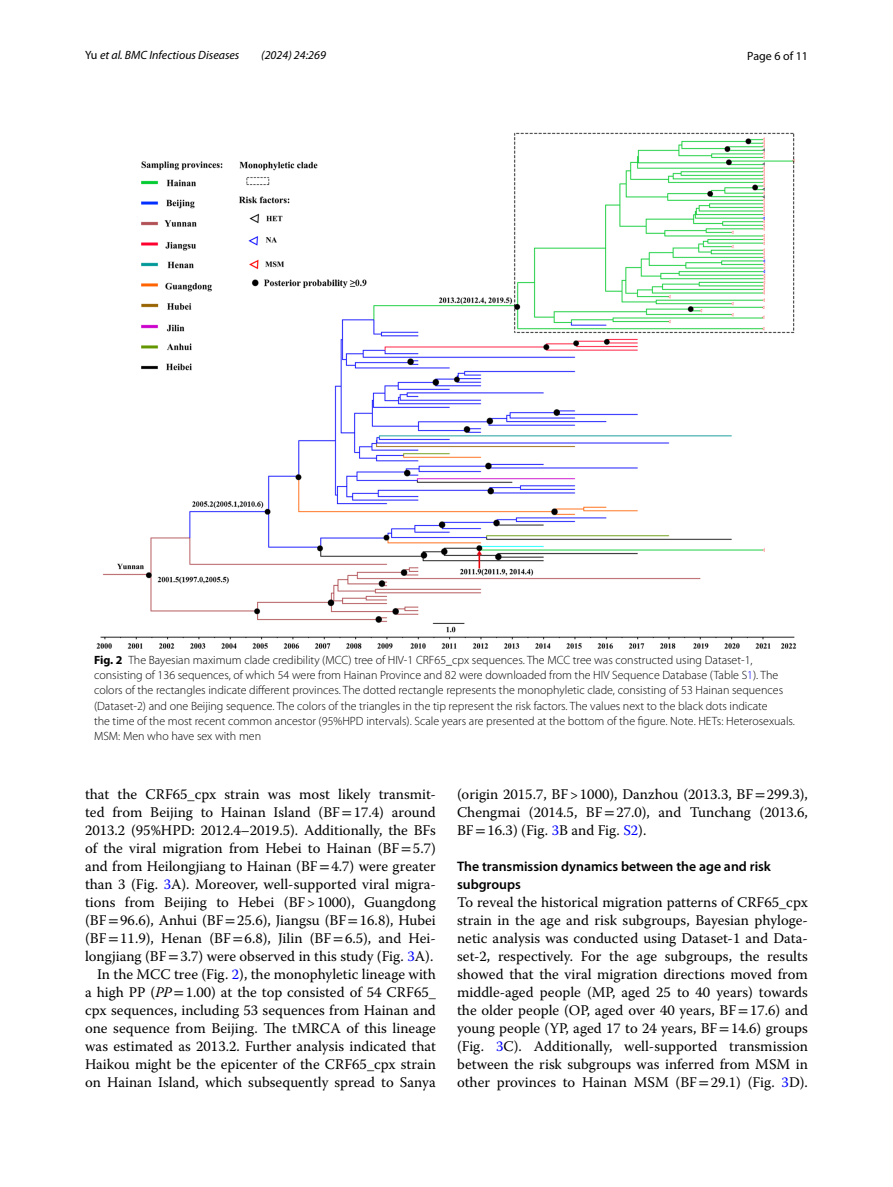
<style>
.page{position:relative;width:893px;height:1187px;background:#fff}
.page>*{position:absolute;margin:0;border:0;box-sizing:border-box;transform-origin:0 0}
.t1{font:14.7px/18px "Warnock Pro";color:#000;text-align:justify}
.t2{font:600 13.8px/18px "Myriad Pro";color:#000}
.t3{font:300 12px/15px "Myriad Pro";color:#000}
.t4{font:italic 12px "Myriad Pro";color:#000}
.t5{font:12px "Myriad Pro";color:#000}
.s1{font-style:normal}
.s2{font-weight:700}
.s3{color:#00f}
.s4{font-family:"STIX"}
.s5{font-style:italic}
</style>
<div class="page">
<img style="left:96px;top:133px;width:701px;height:516px">
<p class="t4" style="left:85px;top:48px;width:156px"><span class="s1">Yu</span> et al. BMC Infectious Diseases</p>
<p class="t4" style="left:261px;top:48px;width:66px">(2024) 24:269</p>
<p class="t5" style="left:747px;top:48px;width:62px">Page 6 of 11</p>
<p class="t3" style="left:94px;top:653px;width:702px"><span class="s2">Fig. 2</span> The Bayesian maximum clade credibility (MCC) tree of HIV-1 CRF65_cpx sequences. The MCC tree was constructed using Dataset-1, consisting of 136 sequences, of which 54 were from Hainan Province and 82 were downloaded from the HIV Sequence Database (Table S<span class="s3">1</span>). The colors of the rectangles indicate different provinces. The dotted rectangle represents the monophyletic clade, consisting of 53 Hainan sequences (Dataset-2) and one Beijing sequence. The colors of the triangles in the tip represent the risk factors. The values next to the black dots indicate<br>the time of the most recent common ancestor (95%HPD intervals). Scale years are presented at the bottom of the figure. Note. HETs: Heterosexuals.<br>MSM: Men who have sex with men</p>
<p class="t1" style="left:85px;top:785px;width:352px;text-align:right">that the CRF65_cpx strain was most likely transmit&shy;ted from Beijing to Hainan Island (BF<span class="s4">=</span>17.4) around 2013.2 (95%HPD: 2012.4–2019.5). Additionally, the BFs of the viral migration from Hebei to Hainan (BF<span class="s4">=</span>5.7) and from Heilongjiang to Hainan (BF<span class="s4">=</span>4.7) were greater than 3 (Fig. <span class="s3">3</span>A). Moreover, well-supported viral migra&shy;tions from Beijing to Hebei (BF&gt;1000), Guangdong (BF<span class="s4">=</span>96.6), Anhui (BF<span class="s4">=</span>25.6), Jiangsu (BF<span class="s4">=</span>16.8), Hubei (BF<span class="s4">=</span>11.9), Henan (BF<span class="s4">=</span>6.8), Jilin (BF<span class="s4">=</span>6.5), and Hei&shy;longjiang (BF<span class="s4">=</span>3.7) were observed in this study (Fig. <span class="s3">3</span>A).<br>In the MCC tree (Fig. <span class="s3">2</span>), the monophyletic lineage with<br>a high PP (<span class="s5">PP</span><span class="s4">=</span>1.00) at the top consisted of 54 CRF65_ cpx sequences, including 53 sequences from Hainan and one sequence from Beijing. The tMRCA of this lineage was estimated as 2013.2. Further analysis indicated that Haikou might be the epicenter of the CRF65_cpx strain on Hainan Island, which subsequently spread to Sanya</p>
<p class="t1" style="left:457px;top:785px;width:352px">(origin 2015.7, BF&gt;1000), Danzhou (2013.3, BF<span class="s4">=</span>299.3), Chengmai (2014.5, BF<span class="s4">=</span>27.0), and Tunchang (2013.6, BF<span class="s4">=</span>16.3) (Fig. <span class="s3">3</span>B and Fig. <span class="s3">S2</span>).</p>
<p class="t2" style="left:457px;top:857px;width:315px">The transmission dynamics between the age and risk subgroups</p>
<p class="t1" style="left:457px;top:893px;width:352px">To reveal the historical migration patterns of CRF65_cpx strain in the age and risk subgroups, Bayesian phyloge&shy;netic analysis was conducted using Dataset-1 and Data&shy;set-2, respectively. For the age subgroups, the results showed that the viral migration directions moved from middle-aged people (MP, aged 25 to 40 years) towards the older people (OP, aged over 40 years, BF<span class="s4">=</span>17.6) and young people (YP, aged 17 to 24 years, BF<span class="s4">=</span>14.6) groups (Fig. <span class="s3">3</span>C). Additionally, well-supported transmission between the risk subgroups was inferred from MSM in other provinces to Hainan MSM (BF<span class="s4">=</span>29.1) (Fig. <span class="s3">3</span>D).</p>
</div>
